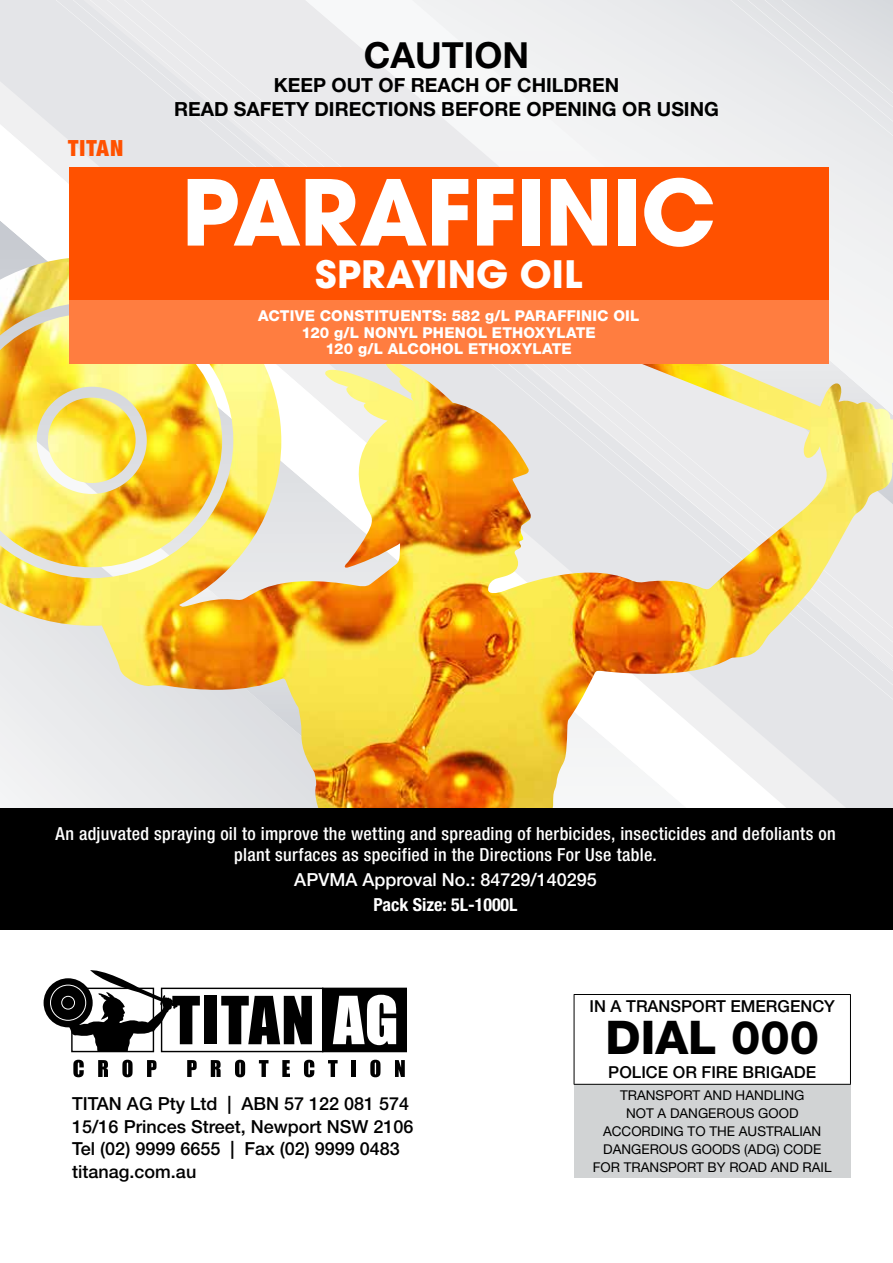
<style>
.page{position:relative;width:893px;height:1263px;background:#fff}
.page>*{position:absolute;margin:0;border:0;box-sizing:border-box;transform-origin:0 0}
.t1{font:700 90px "Avant Garde LT";letter-spacing:-.005em;color:#fff}
.t2{font:800 46.5px "Helvetica Neue LT Std";color:#000}
.t3{font:700 37.5px "Avant Garde LT";color:#fff}
.t4{font:700 36px "Helvetica Neue LT Std";color:#000}
.t5{font:900 condensed 22.35px "Helvetica Neue LT Std";letter-spacing:.05em;color:#ff5100}
.t6{font:700 19.5px/24px "Helvetica Neue LT Std";color:#000;text-align:center}
.t7{font:500 condensed 18px/21px "Helvetica Neue LT Std";letter-spacing:.015em;color:#fff;text-align:center}
.t8{font:500 18px/22.5px "Helvetica Neue LT Std";color:#000}
.t9{font:500 18px "Helvetica Neue LT Std";color:#fff}
.t10{font:700 condensed 18px "Helvetica Neue LT Std";color:#fff}
.t11{font:500 16.5px "Helvetica Neue LT Std";color:#000}
.t12{font:800 15px/16.5px "Helvetica Neue LT Std";letter-spacing:.015em;color:#fff;text-align:center}
.t13{font:13.5px/18px "Helvetica Neue LT Std";color:#000;text-align:center}
</style>
<div class="page">
<svg style="left:141px;top:0;width:752px;height:195px;fill:#ebecee"></svg>
<svg style="left:730px;top:0;width:163px;height:136px;background:#e4e5e8"></svg>
<img style="left:0;top:195px;width:893px;height:613px">
<div style="left:0;top:808px;width:893px;height:122px;background:#000"></div>
<div style="left:574px;top:1084px;width:276px;height:94px;background:#d1d3d4"></div>
<hr style="left:574px;top:994px;width:277px;height:1px;background:#000">
<hr style="left:574px;top:995px;width:1px;height:89px;background:#000">
<hr style="left:850px;top:995px;width:1px;height:89px;background:#000">
<hr style="left:574px;top:1084px;width:277px;height:1px;background:#000">
<div style="left:161px;top:988px;width:162px;height:64px;border:1px solid #000"></div>
<div style="left:323px;top:988px;width:83px;height:63px;background:#000"></div>
<div style="left:322px;top:988px;width:85px;height:64px;border:1px solid #000"></div>
<svg style="left:333px;top:995px;width:63px;height:50px"></svg>
<svg style="left:73px;top:1060px;width:11px;height:17px"></svg>
<svg style="left:98px;top:1060px;width:10px;height:17px"></svg>
<svg style="left:122px;top:1060px;width:11px;height:17px"></svg>
<svg style="left:147px;top:1060px;width:10px;height:17px"></svg>
<svg style="left:187px;top:1060px;width:10px;height:17px"></svg>
<svg style="left:211px;top:1060px;width:10px;height:17px"></svg>
<svg style="left:235px;top:1060px;width:10px;height:17px"></svg>
<svg style="left:259px;top:1060px;width:9px;height:17px"></svg>
<svg style="left:282px;top:1060px;width:8px;height:17px"></svg>
<svg style="left:304px;top:1060px;width:10px;height:17px"></svg>
<svg style="left:328px;top:1060px;width:10px;height:17px"></svg>
<div style="left:351px;top:1060px;width:5px;height:17px;background:#000"></div>
<svg style="left:370px;top:1060px;width:10px;height:17px"></svg>
<svg style="left:395px;top:1060px;width:10px;height:17px"></svg>
<svg style="left:221px;top:996px;width:91px;height:48px"></svg>
<div style="left:204px;top:996px;width:13px;height:48px;background:#000"></div>
<div style="left:44px;top:978px;width:49px;height:49px;background:#000;border-radius:50%"></div>
<svg style="left:50px;top:970px;width:150px;height:81px"></svg>
<div style="left:69px;top:167px;width:759px;height:134px;background:#ff5100"></div>
<div style="left:69px;top:301px;width:759px;height:63px;background:#ff7d40"></div>
<p class="t5" style="left:68px;top:135px;width:57px">TITAN</p>
<h3 class="t4" style="left:364px;top:33px;width:167px">CAUTION</h3>
<p class="t6" style="left:174px;top:73px;width:546px">KEEP OUT OF REACH OF CHILDREN<br>READ SAFETY DIRECTIONS BEFORE OPENING OR USING</p>
<h1 class="t1" style="left:182px;top:154px;width:536px">PARAFFINIC</h1>
<h3 class="t3" style="left:315px;top:250px;width:269px">SPRAYING OIL</h3>
<p class="t12" style="left:258px;top:308px;width:383px">ACTIVE CONSTITUENTS: 582 g/L PARAFFINIC OIL<br>120 g/L NONYL PHENOL ETHOXYLATE<br>120 g/L ALCOHOL ETHOXYLATE</p>
<p class="t7" style="left:55px;top:823px;width:782px">An adjuvated spraying oil to improve the wetting and spreading of herbicides, insecticides and defoliants on plant surfaces as specified in the Directions For Use table.</p>
<p class="t9" style="left:294px;top:869px;width:304px">APVMA Approval No.: 84729/140295</p>
<p class="t10" style="left:374px;top:894px;width:146px">Pack Size: 5L-1000L</p>
<p class="t8" style="left:72px;top:1092px;width:343px">TITAN AG Pty Ltd | ABN 57 122 081 574<br>15/16 Princes Street, Newport NSW 2106<br>Tel (02) 9999 6655 | Fax (02) 9999 0483 titanag.com.au</p>
<p class="t11" style="left:589px;top:996px;width:247px">IN A TRANSPORT EMERGENCY</p>
<h2 class="t2" style="left:605px;top:1010px;width:215px">DIAL 000</h2>
<p class="t11" style="left:608px;top:1062px;width:209px">POLICE OR FIRE BRIGADE</p>
<p class="t13" style="left:593px;top:1086px;width:240px">TRANSPORT AND HANDLING<br>NOT A DANGEROUS GOOD<br>ACCORDING TO THE AUSTRALIAN<br>DANGEROUS GOODS (ADG) CODE<br>FOR TRANSPORT BY ROAD AND RAIL</p>
</div>
